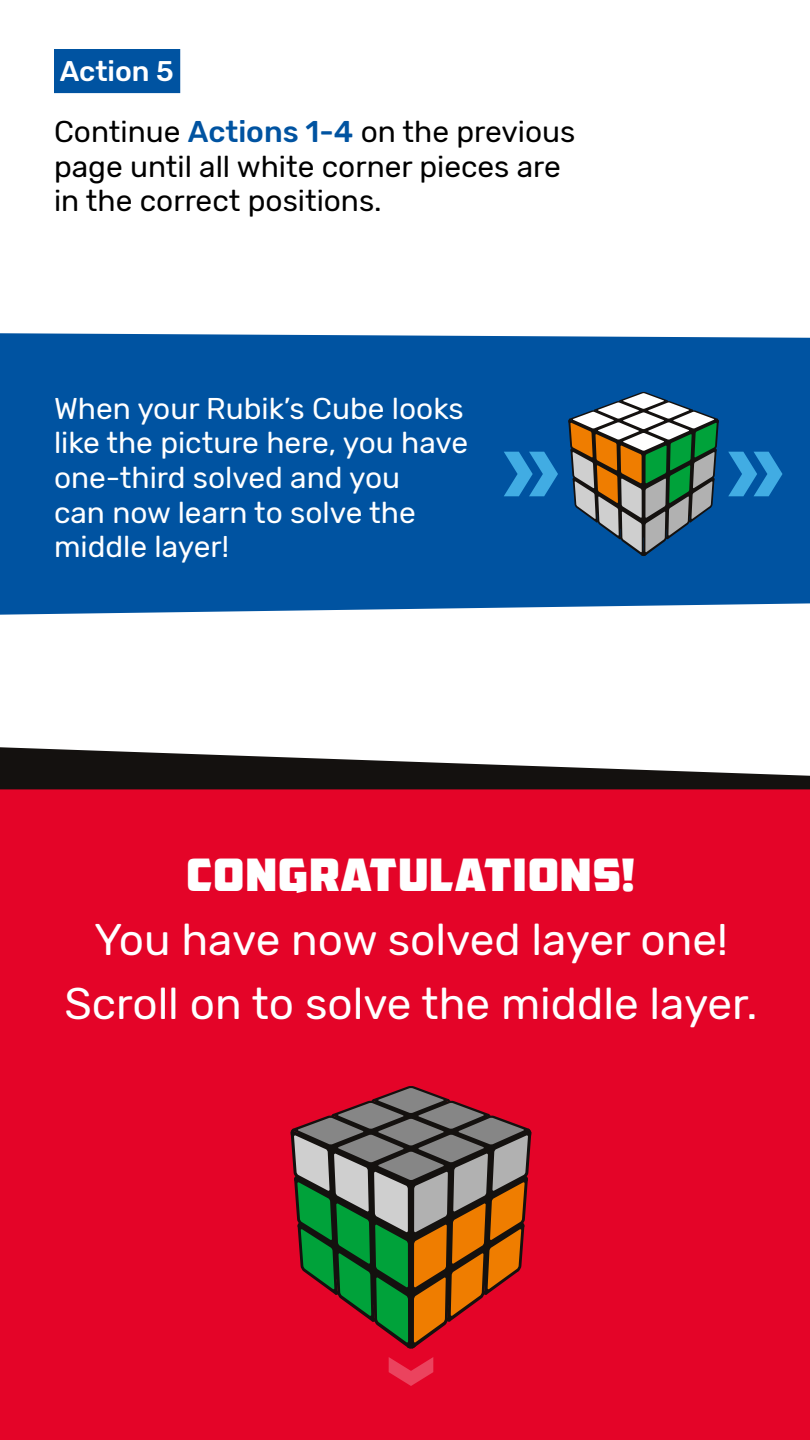
<style>
.page{position:relative;width:810px;height:1440px;background:#fff}
.page>*{position:absolute;margin:0;border:0;box-sizing:border-box;transform-origin:0 0}
.t1{font:44.17px/64.3px "Rubik";color:#fff;text-align:center}
.t2{font:44.17px "AMCAP Eternal";color:#fff}
.t3{font:29.92px/34.7px "Rubik";color:#fff}
.t4{font:29.92px/34.7px "Rubik";color:#000}
.t5{font:500 28.35px "Rubik";color:#fff}
.s1{font-weight:500;color:#0053a1}
</style>
<div class="page">
<div style="left:0;top:333px;width:810px;height:282px;background:#0053a1"></div>
<div style="left:0;top:782px;width:810px;height:658px;background:#e40428"></div>
<svg style="left:0;top:747px;width:810px;height:42px"></svg>
<svg style="left:568px;top:392px;width:151px;height:164px;background:#637d7d"></svg>
<div style="left:54px;top:49px;width:126px;height:44px;background:#0053a1"></div>
<svg style="left:728px;top:452px;width:55px;height:44px;background:#2383c5"></svg>
<svg style="left:504px;top:452px;width:54px;height:44px;background:#2484c5"></svg>
<svg style="left:290px;top:1086px;width:241px;height:263px"></svg>
<svg style="left:389px;top:1357px;width:44px;height:29px"></svg>
<p class="t5" style="left:60px;top:54px;width:116px">Action 5</p>
<p class="t4" style="left:54px;top:115px;width:523px">Continue <span class="s1">Actions 1-4</span> on the previous page until all white corner pieces are in the correct positions.</p>
<p class="t3" style="left:54px;top:392px;width:416px">When your Rubik’s Cube looks like the picture here, you have one-third solved and you<br>can now learn to solve the middle layer!</p>
<h1 class="t2" style="left:186px;top:846px;width:452px">CONGRATULATIONS!</h1>
<h1 class="t1" style="left:65px;top:909px;width:694px">You have now solved layer one!<br>Scroll on to solve the middle layer.</h1>
</div>
